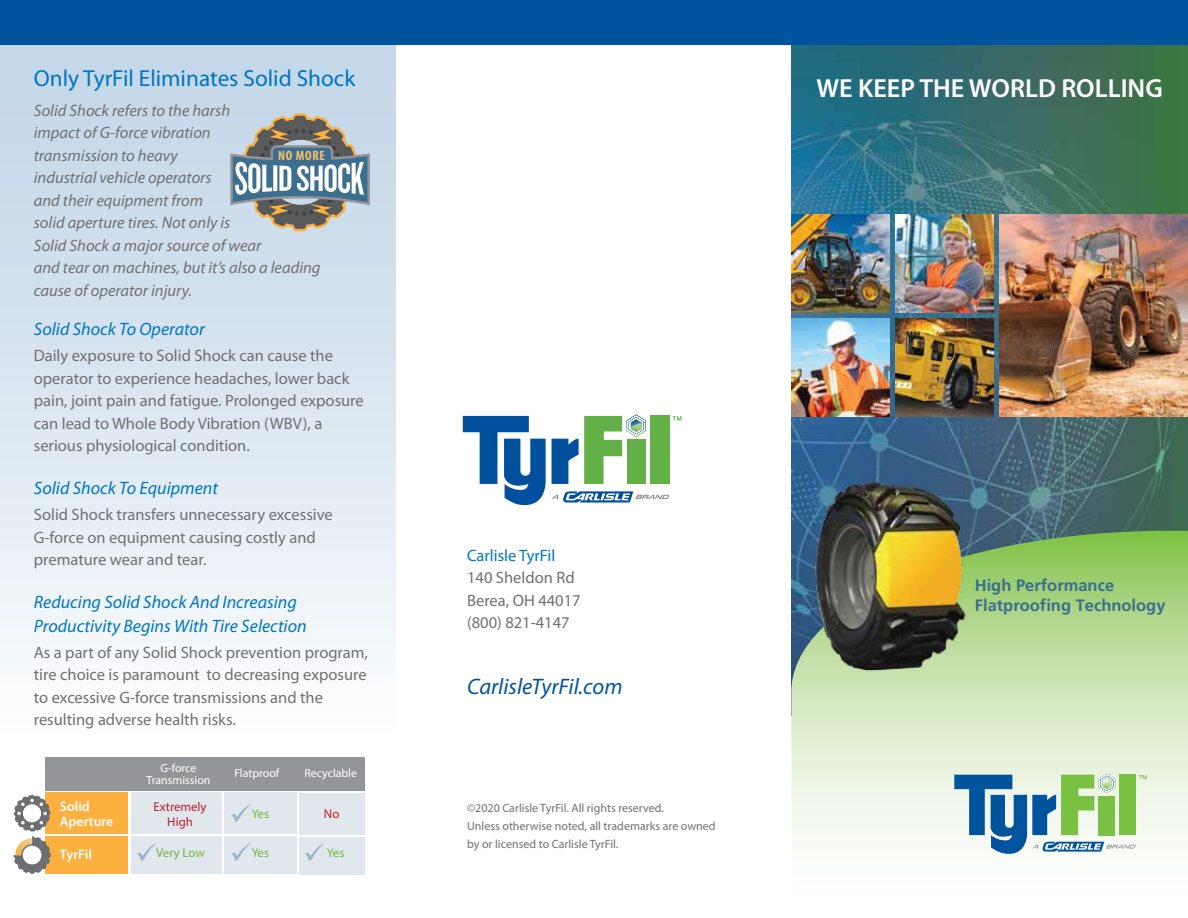
<style>
.page{position:relative;width:1188px;height:918px;background:#fff}
.page>*{position:absolute;margin:0;border:0;box-sizing:border-box;transform-origin:0 0}
.t1{font:600 26.25px "Myriad Pro";color:#fff}
.t2{font:23.25px "Myriad Pro";color:#0076c0}
.t3{font:italic 22.5px "Myriad Pro";color:#00549e}
.t4{font:italic 18px/24px "Myriad Pro";color:#0076c0}
.t5{font:16.5px/22.5px "Myriad Pro";color:#717073}
.t6{font:italic 16.5px/22.5px "Myriad Pro";color:#717073}
.t7{font:700 16.5px/19.8px "Frutiger";color:#3b6e8f}
.t8{font:16.5px "Myriad Pro";color:#0076c0}
.t9{font:600 13.65px/15.1px "Myriad Pro";color:#fff}
.t10{font:700 condensed 13.65px "Myriad Pro";letter-spacing:.05em;color:#fcc066}
.t11{font:12.75px "Myriad Pro";letter-spacing:-.005em;color:#78b245}
.t12{font:12.75px/15.1px "Myriad Pro";color:#be1e2d;text-align:center}
.t13{font:12px/18px "Myriad Pro";color:#717073}
.t14{font:11.85px/12px "Myriad Pro";color:#fff;text-align:center}
</style>
<div class="page">
<img style="left:791px;top:45px;width:397px;height:486px">
<div style="left:0;top:40px;width:396px;height:695px;background:linear-gradient(to bottom,#bed4e6,#fafcfd)"></div>
<svg style="left:791px;top:531px;width:397px;height:310px;background:#c4deb3"></svg>
<svg style="left:954px;top:773px;width:192px;height:81px"></svg>
<div style="left:0;top:0;width:1188px;height:45px;background:#00549e"></div>
<svg style="left:229px;top:112px;width:142px;height:120px;background:#96a3a9"></svg>
<div style="left:45px;top:758px;width:319px;height:33px;background:#939598"></div>
<div style="left:131px;top:836px;width:90px;height:38px;background:#e0e8ed"></div>
<div style="left:224px;top:836px;width:73px;height:38px;background:#e0e8ed"></div>
<div style="left:45px;top:836px;width:83px;height:38px;background:#fbb040"></div>
<div style="left:299px;top:837px;width:65px;height:38px;background:#e0e8ed"></div>
<svg style="left:305px;top:843px;width:19px;height:18px"></svg>
<svg style="left:231px;top:843px;width:19px;height:18px"></svg>
<svg style="left:137px;top:843px;width:19px;height:18px"></svg>
<div style="left:131px;top:793px;width:90px;height:41px;background:#e0e8ed"></div>
<div style="left:224px;top:793px;width:73px;height:41px;background:#e0e8ed"></div>
<div style="left:45px;top:793px;width:83px;height:41px;background:#fbb040"></div>
<div style="left:299px;top:793px;width:65px;height:41px;background:#e0e8ed"></div>
<svg style="left:13px;top:795px;width:38px;height:79px"></svg>
<svg style="left:463px;top:416px;width:83px;height:90px"></svg>
<div style="left:650px;top:416px;width:19px;height:68px;background:#63b146"></div>
<svg style="left:552px;top:414px;width:94px;height:70px"></svg>
<svg style="left:673px;top:416px;width:8px;height:5px"></svg>
<svg style="left:552px;top:491px;width:117px;height:12px"></svg>
<svg style="left:231px;top:804px;width:19px;height:18px"></svg>
<svg style="left:791px;top:214px;width:208px;height:202px;background:#3e718d"></svg>
<img style="left:999px;top:214px;width:189px;height:202px">
<img style="left:896px;top:214px;width:98px;height:99px">
<img style="left:791px;top:214px;width:99px;height:99px">
<img style="left:791px;top:318px;width:99px;height:98px">
<img style="left:896px;top:318px;width:98px;height:98px">
<img style="left:814px;top:481px;width:169px;height:225px">
<h2 class="t2" style="left:34px;top:64px;width:323px">Only TyrFil Eliminates Solid Shock</h2>
<p class="t6" style="left:34px;top:99px;width:288px">Solid Shock refers to the harsh<br>impact of G-force vibration<br>transmission to heavy<br>industrial vehicle operators<br>and their equipment from<br>solid aperture tires. Not only is<br>Solid Shock a major source of wear<br>and tear on machines, but it’s also a leading cause of operator injury.</p>
<p class="t10" style="left:278px;top:147px;width:48px">NO MORE</p>
<p class="t4" style="left:34px;top:316px;width:172px">Solid Shock To Operator</p>
<p class="t5" style="left:34px;top:344px;width:331px">Daily exposure to Solid Shock can cause the operator to experience headaches, lower back pain, joint pain and fatigue. Prolonged exposure can lead to Whole Body Vibration (WBV), a serious physiological condition.</p>
<p class="t4" style="left:34px;top:475px;width:186px">Solid Shock To Equipment</p>
<p class="t5" style="left:34px;top:503px;width:301px">Solid Shock transfers unnecessary excessive<br>G-force on equipment causing costly and premature wear and tear.</p>
<p class="t4" style="left:34px;top:590px;width:274px">Reducing Solid Shock And Increasing<br>Productivity Begins With Tire Selection</p>
<p class="t5" style="left:34px;top:641px;width:336px">As a part of any Solid Shock prevention program, tire choice is paramount to decreasing exposure to excessive G-force transmissions and the resulting adverse health risks.</p>
<p class="t9" style="left:60px;top:798px;width:55px">Solid<br>Aperture</p>
<p class="t9" style="left:60px;top:846px;width:33px">TyrFil</p>
<p class="t14" style="left:146px;top:762px;width:66px">G-force<br>Transmission</p>
<p class="t14" style="left:234px;top:767px;width:46px">Flatproof</p>
<p class="t14" style="left:304px;top:767px;width:54px">Recyclable</p>
<p class="t12" style="left:154px;top:799px;width:55px">Extremely<br>High</p>
<p class="t11" style="left:252px;top:806px;width:19px">Yes</p>
<p class="t12" style="left:324px;top:806px;width:17px">No</p>
<p class="t11" style="left:156px;top:845px;width:50px">Very Low</p>
<p class="t11" style="left:252px;top:845px;width:19px">Yes</p>
<p class="t11" style="left:327px;top:845px;width:19px">Yes</p>
<p class="t8" style="left:467px;top:545px;width:90px">Carlisle TyrFil</p>
<p class="t5" style="left:467px;top:566px;width:115px">140 Sheldon Rd<br>Berea, OH 44017 (800) 821-4147</p>
<h3 class="t3" style="left:467px;top:673px;width:157px">CarlisleTyrFil.com</h3>
<p class="t13" style="left:467px;top:799px;width:250px">©2020 Carlisle TyrFil. All rights reserved.<br>Unless otherwise noted, all trademarks are owned by or licensed to Carlisle TyrFil.</p>
<h1 class="t1" style="left:816px;top:72px;width:348px">WE KEEP THE WORLD ROLLING</h1>
<p class="t7" style="left:975px;top:576px;width:192px">High Performance<br>Flatproofing Technology</p>
</div>
